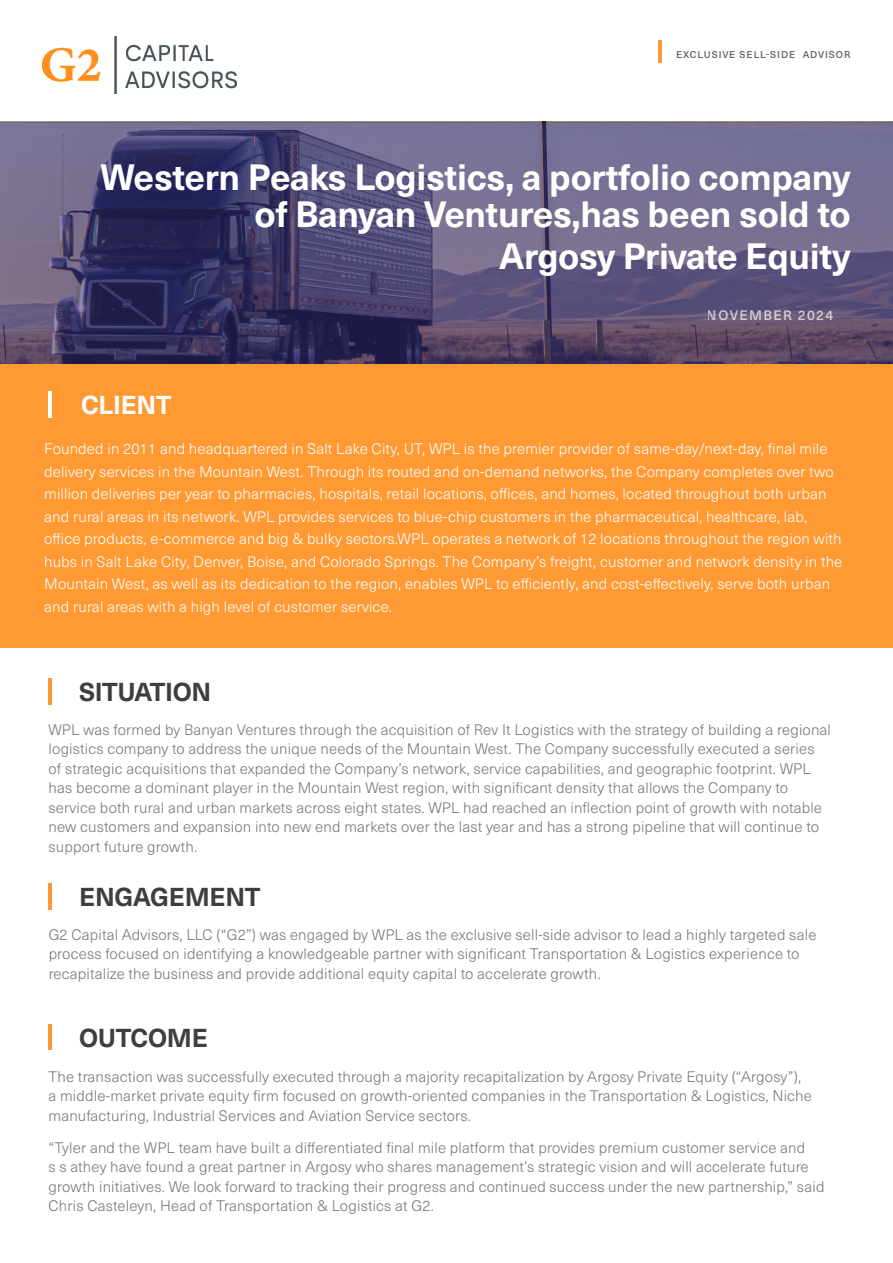
<style>
.page{position:relative;width:893px;height:1263px;background:#fff}
.page>*{position:absolute;margin:0;border:0;box-sizing:border-box;transform-origin:0 0}
.employee{font:700 36px/37.5px "Neue Haas Unica W1 G";letter-spacing:-.01em;color:#fff;text-align:right}
.employee-2{font:700 25.5px "Neue Haas Unica W1 G";letter-spacing:-.01em;color:#3e3e3f}
.employee-3{font:700 25.5px "Neue Haas Unica W1 G";letter-spacing:-.01em;color:#fff}
.t1{font:300 15px/19.5px "Neue Haas Unica W1 G";letter-spacing:.01em;color:#3e3e3f}
.text_10_5_16_5{font:300 15px/22.5px "Neue Haas Unica W1 G";letter-spacing:.01em;color:#fff}
.t2{font:500 13.5px "Neue Haas Unica W1 G";letter-spacing:.1em;color:#fff}
.t3{font:500 9.75px "Neue Haas Unica W1 G";letter-spacing:.1em;color:#231f20}
</style>
<div class="page">
<hr style="left:49px;top:883px;width:3px;height:27px;background:#f93">
<svg style="left:0;top:122px;width:893px;height:242px;background:#5a5279"></svg>
<div style="left:0;top:364px;width:893px;height:284px;background:#f93"></div>
<img style="left:43px;top:36px;width:193px;height:58px">
<hr style="left:49px;top:392px;width:3px;height:26px;background:#fff">
<hr style="left:49px;top:1024px;width:3px;height:26px;background:#f93">
<hr style="left:658px;top:40px;width:4px;height:23px;background:#f93">
<hr style="left:49px;top:678px;width:3px;height:27px;background:#f93">
<p class="t3" style="left:676px;top:47px;width:176px">EXCLUSIVE SELL-SIDE ADVISOR</p>
<p class="employee" style="left:101px;top:156px;width:751px">Western Peaks Logistics, a portfolio company of Banyan Ventures,has been sold to</p>
<p class="employee" style="left:499px;top:235px;width:353px">Argosy Private Equity</p>
<p class="employee-3" style="left:81px;top:386px;width:92px">CLIENT</p>
<p class="t2" style="left:707px;top:306px;width:128px">NOVEMBER 2024</p>
<p class="text_10_5_16_5" style="left:44px;top:437px;width:800px">Founded in 2011 and headquartered in Salt Lake City, UT, WPL is the premier provider of same-day/next-day, final mile delivery services in the Mountain West. Through its routed and on-demand networks, the Company completes over two million deliveries per year to pharmacies, hospitals, retail locations, offices, and homes, located throughout both urban and rural areas in its network. WPL provides services to blue-chip customers in the pharmaceutical, healthcare, lab, office products, e-commerce and big &amp; bulky sectors.WPL operates a network of 12 locations throughout the region with hubs in Salt Lake City, Denver, Boise, and Colorado Springs. The Company’s freight, customer and network density in the Mountain West, as well as its dedication to the region, enables WPL to efficiently, and cost-effectively, serve both urban and rural areas with a high level of customer service.</p>
<p class="employee-2" style="left:79px;top:672px;width:134px">SITUATION</p>
<p class="t1" style="left:49px;top:719px;width:784px">WPL was formed by Banyan Ventures through the acquisition of Rev It Logistics with the strategy of building a regional logistics company to address the unique needs of the Mountain West. The Company successfully executed a series of strategic acquisitions that expanded the Company’s network, service capabilities, and geographic footprint. WPL has become a dominant player in the Mountain West region, with significant density that allows the Company to service both rural and urban markets across eight states. WPL had reached an inflection point of growth with notable new customers and expansion into new end markets over the last year and has a strong pipeline that will continue to support future growth.</p>
<p class="employee-2" style="left:79px;top:877px;width:183px">ENGAGEMENT</p>
<p class="t1" style="left:49px;top:924px;width:769px">G2 Capital Advisors, LLC (“G2”) was engaged by WPL as the exclusive sell-side advisor to lead a highly targeted sale process focused on identifying a knowledgeable partner with significant Transportation &amp; Logistics experience to recapitalize the business and provide additional equity capital to accelerate growth.</p>
<p class="employee-2" style="left:79px;top:1018px;width:130px">OUTCOME</p>
<p class="t1" style="left:49px;top:1066px;width:765px">The transaction was successfully executed through a majority recapitalization by Argosy Private Equity (“Argosy”), a middle-market private equity firm focused on growth-oriented companies in the Transportation &amp; Logistics, Niche manufacturing, Industrial Services and Aviation Service sectors.</p>
<p class="t1" style="left:49px;top:1137px;width:777px">“Tyler and the WPL team have built a differentiated final mile platform that provides premium customer service and<br>s s athey have found a great partner in Argosy who shares management’s strategic vision and will accelerate future growth initiatives. We look forward to tracking their progress and continued success under the new partnership,” said Chris Casteleyn, Head of Transportation &amp; Logistics at G2.</p>
</div>
